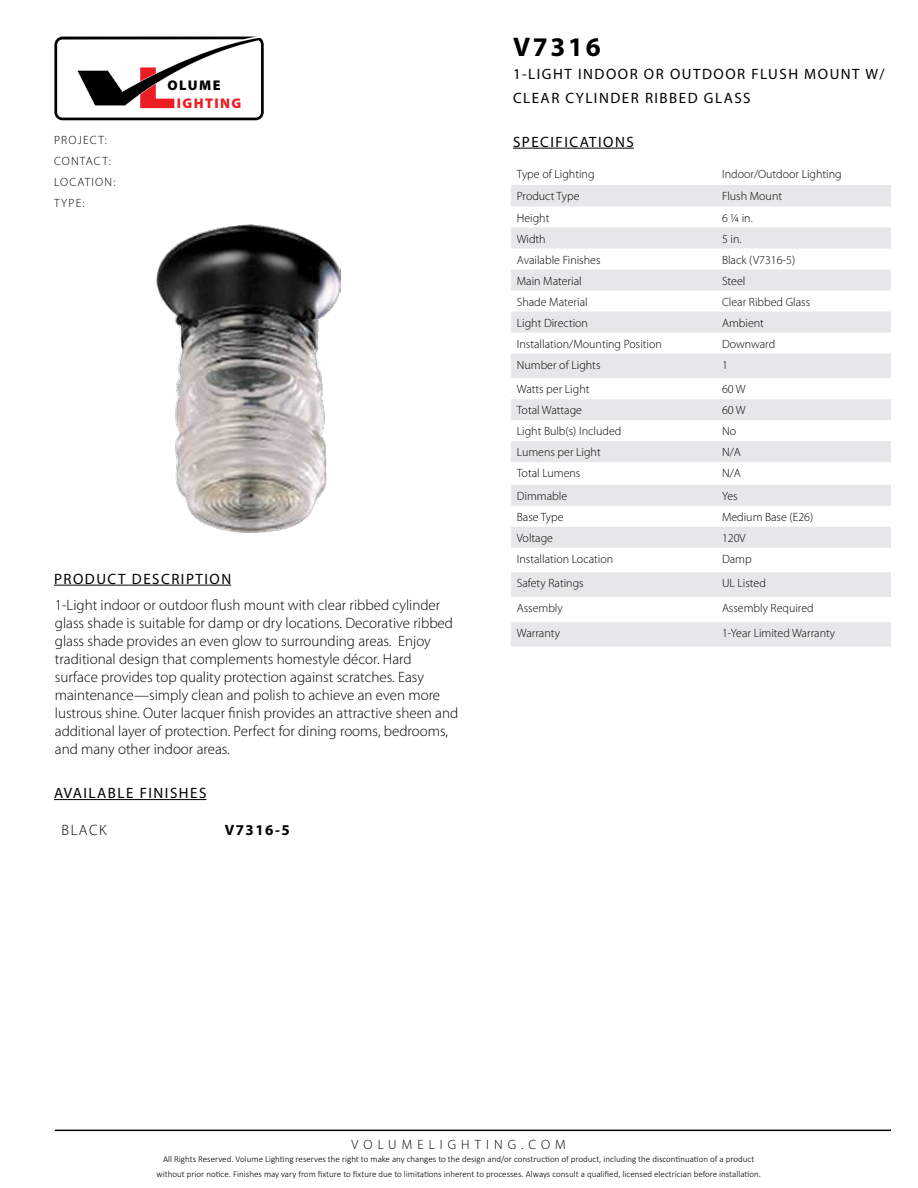
<style>
.page{position:relative;width:918px;height:1188px;background:#fff}
.page>*{position:absolute;margin:0;border:0;box-sizing:border-box;transform-origin:0 0}
.t1{font:700 27px "Myriad Pro";letter-spacing:.1em;color:#000}
.t2{font:300 15px/18px "Myriad Pro";color:#000}
.t3{font:15px/23.4px "Myriad Pro";letter-spacing:.1em;color:#000}
.t4{font:700 15px "Myriad Pro";letter-spacing:.1em;color:#000}
.t5{font:900 14.1px "Myriad Pro";letter-spacing:.1em;color:#ed1d24}
.t6{font:900 14.1px "Myriad Pro";letter-spacing:.1em;color:#000}
.t7{font:300 13.5px "Myriad Pro";letter-spacing:.375em;color:#000}
.t8{font:300 12px "Myriad Pro";color:#000}
.t9{font:300 12px/21px "Myriad Pro";letter-spacing:.1em;color:#000}
.t10{font:300 9px/15px "Calibri";color:#000;text-align:center}
</style>
<div class="page">
<hr style="left:55px;top:1130px;width:836px;height:1px;background:#000">
<hr style="left:54px;top:585px;width:177px;height:1px;background:#000">
<hr style="left:513px;top:148px;width:121px;height:1px;background:#000">
<svg style="left:54px;top:37px;width:210px;height:83px"></svg>
<svg style="left:511px;top:185px;width:380px;height:462px;fill:#e7e8e9"></svg>
<hr style="left:54px;top:799px;width:152px;height:1px;background:#000">
<img style="left:157px;top:224px;width:183px;height:309px">
<p class="t9" style="left:54px;top:130px;width:63px">PROJECT:<br>CONTACT:<br>LOCATION:<br>TYPE:</p>
<p class="t6" style="left:167px;top:76px;width:55px">OLUME</p>
<p class="t5" style="left:177px;top:94px;width:66px">IGHTING</p>
<p class="t3" style="left:54px;top:567px;width:179px">PRODUCT DESCRIPTION</p>
<p class="t2" style="left:55px;top:596px;width:405px">1-Light indoor or outdoor flush mount with clear ribbed cylinder glass shade is suitable for damp or dry locations. Decorative ribbed glass shade provides an even glow to surrounding areas. Enjoy traditional design that complements homestyle décor. Hard surface provides top quality protection against scratches. Easy maintenance—simply clean and polish to achieve an even more lustrous shine. Outer lacquer finish provides an attractive sheen and additional layer of protection. Perfect for dining rooms, bedrooms, and many other indoor areas.</p>
<p class="t3" style="left:54px;top:781px;width:154px">AVAILABLE FINISHES</p>
<p class="t2" style="left:62px;top:821px;width:46px">BLACK</p>
<p class="t4" style="left:225px;top:820px;width:66px">V7316-5</p>
<h1 class="t1" style="left:513px;top:30px;width:89px">V7316</h1>
<p class="t3" style="left:513px;top:62px;width:373px">1-LIGHT INDOOR OR OUTDOOR FLUSH MOUNT W/<br>CLEAR CYLINDER RIBBED GLASS</p>
<p class="t3" style="left:513px;top:130px;width:122px">SPECIFICATIONS</p>
<p class="t8" style="left:517px;top:167px;width:79px">Type of Lighting</p>
<p class="t8" style="left:722px;top:167px;width:121px">Indoor/Outdoor Lighting</p>
<p class="t8" style="left:517px;top:189px;width:64px">Product Type</p>
<p class="t8" style="left:722px;top:189px;width:62px">Flush Mount</p>
<p class="t8" style="left:517px;top:210px;width:34px">Height</p>
<p class="t8" style="left:722px;top:210px;width:32px">6 ¼ in.</p>
<p class="t8" style="left:517px;top:231px;width:30px">Width</p>
<p class="t8" style="left:722px;top:231px;width:21px">5 in.</p>
<p class="t8" style="left:517px;top:252px;width:85px">Available Finishes</p>
<p class="t8" style="left:722px;top:252px;width:75px">Black (V7316-5)</p>
<p class="t8" style="left:517px;top:273px;width:66px">Main Material</p>
<p class="t8" style="left:722px;top:273px;width:25px">Steel</p>
<p class="t8" style="left:517px;top:294px;width:72px">Shade Material</p>
<p class="t8" style="left:722px;top:294px;width:90px">Clear Ribbed Glass</p>
<p class="t8" style="left:517px;top:315px;width:73px">Light Direction</p>
<p class="t8" style="left:722px;top:315px;width:43px">Ambient</p>
<p class="t8" style="left:517px;top:336px;width:147px">Installation/Mounting Position</p>
<p class="t8" style="left:722px;top:336px;width:55px">Downward</p>
<p class="t8" style="left:517px;top:357px;width:85px">Number of Lights</p>
<p class="t8" style="left:722px;top:357px;width:7px">1</p>
<p class="t8" style="left:517px;top:382px;width:74px">Watts per Light</p>
<p class="t8" style="left:722px;top:382px;width:25px">60 W</p>
<p class="t8" style="left:517px;top:403px;width:67px">Total Wattage</p>
<p class="t8" style="left:722px;top:403px;width:25px">60 W</p>
<p class="t8" style="left:517px;top:424px;width:106px">Light Bulb(s) Included</p>
<p class="t8" style="left:722px;top:424px;width:16px">No</p>
<p class="t8" style="left:517px;top:445px;width:85px">Lumens per Light</p>
<p class="t8" style="left:722px;top:445px;width:20px">N/A</p>
<p class="t8" style="left:517px;top:466px;width:65px">Total Lumens</p>
<p class="t8" style="left:722px;top:466px;width:20px">N/A</p>
<p class="t8" style="left:517px;top:489px;width:52px">Dimmable</p>
<p class="t8" style="left:722px;top:489px;width:17px">Yes</p>
<p class="t8" style="left:517px;top:510px;width:48px">Base Type</p>
<p class="t8" style="left:722px;top:510px;width:93px">Medium Base (E26)</p>
<p class="t8" style="left:517px;top:531px;width:38px">Voltage</p>
<p class="t8" style="left:722px;top:531px;width:25px">120V</p>
<p class="t8" style="left:517px;top:552px;width:98px">Installation Location</p>
<p class="t8" style="left:722px;top:552px;width:31px">Damp</p>
<p class="t8" style="left:517px;top:576px;width:68px">Safety Ratings</p>
<p class="t8" style="left:722px;top:576px;width:45px">UL Listed</p>
<p class="t8" style="left:517px;top:601px;width:47px">Assembly</p>
<p class="t8" style="left:722px;top:601px;width:93px">Assembly Required</p>
<p class="t8" style="left:517px;top:626px;width:45px">Warranty</p>
<p class="t8" style="left:722px;top:626px;width:115px">1-Year Limited Warranty</p>
<p class="t7" style="left:352px;top:1136px;width:216px">VOLUMELIGHTING.COM</p>
<p class="t10" style="left:156px;top:1151px;width:606px">All Rights Reserved. Volume Lighting reserves the right to make any changes to the design and/or construction of product, including the discontinuation of a product without prior notice. Finishes may vary from fixture to fixture due to limitations inherent to processes. Always consult a qualified, licensed electrician before installation.</p>
</div>
